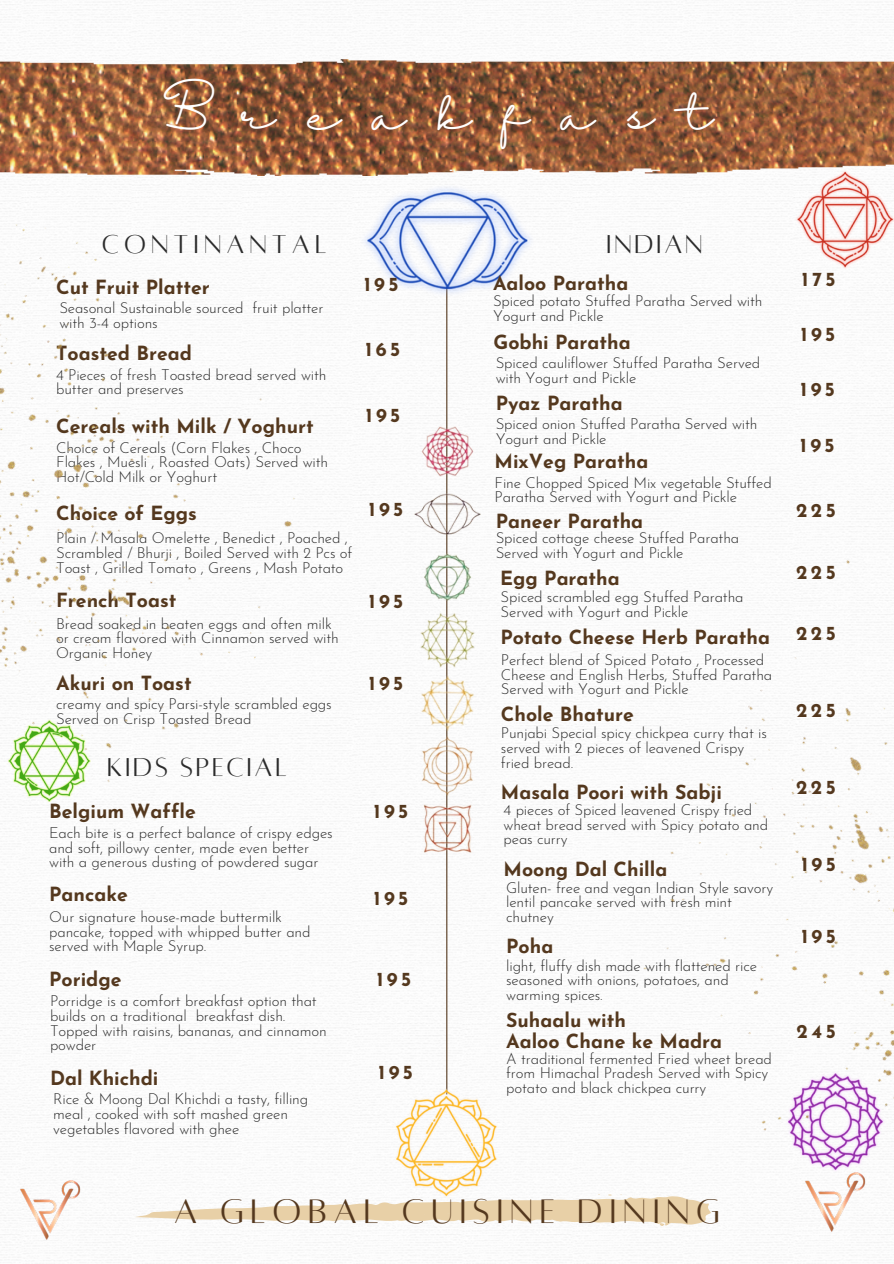
<style>
.page{position:relative;width:894px;height:1264px;background:#fff}
.page>*{position:absolute;margin:0;border:0;box-sizing:border-box;transform-origin:0 0}
.t1{font:40.8px "Halimun";letter-spacing:.8em;color:#fff}
.t2{font:37.5px "Alta regular";letter-spacing:.175em;color:#54381e}
.t3{font:28.5px "Alta regular";letter-spacing:.095em;color:#2b2b2b}
.t4{font:28.5px "Alta regular";letter-spacing:.175em;color:#2b2b2b}
.t5{font:700 19.5px/20.2px "Josefin Sans";color:#54381e}
.t6{font:300 15px/14.7px "Josefin Sans";letter-spacing:-.01em;color:#2b2b2b}
</style>
<div class="page">
<img style="left:0;top:34px;width:893px;height:142px">
<hr style="left:446px;top:288px;width:1px;height:805px;background:#54381e">
<img style="left:775px;top:167px;width:118px;height:104px">
<img style="left:393px;top:173px;width:140px;height:129px">
<img style="left:381px;top:1087px;width:131px;height:107px">
<svg style="left:135px;top:1194px;width:421px;height:31px"></svg>
<img style="left:8px;top:1168px;width:84px;height:83px">
<img style="left:0;top:61px;width:393px;height:854px">
<img style="left:556px;top:539px;width:337px;height:724px">
<img style="left:331px;top:405px;width:225px;height:488px">
<h4 class="t1" style="left:164px;top:92px;width:550px">Breakfast</h4>
<h4 class="t4" style="left:102px;top:230px;width:226px">CONTINANTAL</h4>
<p class="t5" style="left:56px;top:279px;width:155px">Cut Fruit Platter</p>
<p class="t6" style="left:59px;top:302px;width:266px">Seasonal Sustainable sourced fruit platter</p>
<h5 class="t6" style="left:59px;top:317px;width:100px">with 3-4 options</h5>
<p class="t5" style="left:56px;top:345px;width:137px">Toasted Bread</p>
<h5 class="t6" style="left:56px;top:368px;width:272px">4 Pieces of fresh Toasted bread served with butter and preserves</h5>
<h3 class="t5" style="left:56px;top:418px;width:259px">Cereals with Milk / Yoghurt</h3>
<h4 class="t6" style="left:56px;top:441px;width:273px">Choice of Cereals (Corn Flakes , Choco<br>Flakes , Muesli , Roasted Oats) Served with<br>Hot/Cold Milk or Yoghurt</h4>
<h5 class="t5" style="left:364px;top:275px;width:36px">195</h5>
<p class="t5" style="left:365px;top:341px;width:36px">165</p>
<h5 class="t5" style="left:366px;top:407px;width:36px">195</h5>
<h5 class="t5" style="left:56px;top:505px;width:142px">Choice of Eggs</h5>
<p class="t5" style="left:369px;top:501px;width:36px">195</p>
<p class="t6" style="left:56px;top:532px;width:297px">Plain / Masala Omelette , Benedict , Poached ,<br>Scrambled / Bhurji , Boiled Served with 2 Pcs of<br>Toast , Grilled Tomato , Greens , Mash Potato</p>
<h3 class="t5" style="left:56px;top:592px;width:122px">French Toast</h3>
<p class="t6" style="left:56px;top:617px;width:284px">Bread soaked in beaten eggs and often milk or cream flavored with Cinnamon served with<br>Organic Honey</p>
<p class="t5" style="left:56px;top:674px;width:137px">Akuri on Toast</p>
<h5 class="t6" style="left:56px;top:698px;width:277px">creamy and spicy Parsi-style scrambled eggs<br>Served on Crisp Toasted Bread</h5>
<h5 class="t3" style="left:107px;top:753px;width:181px">KIDS SPECIAL</h5>
<h5 class="t5" style="left:49px;top:803px;width:148px">Belgium Waffle</h5>
<p class="t6" style="left:49px;top:826px;width:285px">Each bite is a perfect balance of crispy edges and soft, pillowy center, made even better with a generous dusting of powdered sugar</p>
<p class="t5" style="left:49px;top:886px;width:80px">Pancake</p>
<h5 class="t6" style="left:49px;top:911px;width:263px">Our signature house-made buttermilk pancake, topped with whipped butter and served with Maple Syrup.</h5>
<h4 class="t5" style="left:49px;top:970px;width:74px">Poridge</h4>
<h4 class="t6" style="left:50px;top:995px;width:278px">Porridge is a comfort breakfast option that builds on a traditional breakfast dish.<br>Topped with raisins, bananas, and cinnamon powder</h4>
<h4 class="t5" style="left:50px;top:1069px;width:110px">Dal Khichdi</h4>
<h4 class="t6" style="left:53px;top:1093px;width:256px">Rice &amp; Moong Dal Khichdi a tasty, filling meal , cooked with soft mashed green vegetables flavored with ghee</h4>
<h5 class="t5" style="left:369px;top:592px;width:36px">195</h5>
<p class="t5" style="left:369px;top:674px;width:36px">195</p>
<p class="t5" style="left:373px;top:803px;width:36px">195</p>
<p class="t5" style="left:373px;top:890px;width:36px">195</p>
<h4 class="t5" style="left:376px;top:970px;width:36px">195</h4>
<h4 class="t5" style="left:378px;top:1063px;width:36px">195</h4>
<h4 class="t3" style="left:606px;top:230px;width:98px">INDIAN</h4>
<p class="t5" style="left:493px;top:274px;width:137px">Aaloo Paratha</p>
<p class="t6" style="left:493px;top:295px;width:271px">Spiced potato Stuffed Paratha Served with<br>Yogurt and Pickle</p>
<p class="t5" style="left:493px;top:334px;width:139px">Gobhi Paratha</p>
<h5 class="t6" style="left:495px;top:357px;width:266px">Spiced cauliflower Stuffed Paratha Served with Yogurt and Pickle</h5>
<p class="t5" style="left:495px;top:394px;width:128px">Pyaz Paratha</p>
<h5 class="t6" style="left:495px;top:418px;width:263px">Spiced onion Stuffed Paratha Served with<br>Yogurt and Pickle</h5>
<p class="t5" style="left:494px;top:453px;width:155px">MixVeg Paratha</p>
<h5 class="t6" style="left:494px;top:476px;width:279px">Fine Chopped Spiced Mix vegetable Stuffed<br>Paratha Served with Yogurt and Pickle</h5>
<p class="t5" style="left:495px;top:512px;width:149px">Paneer Paratha</p>
<h5 class="t6" style="left:495px;top:532px;width:245px">Spiced cottage cheese Stuffed Paratha<br>Served with Yogurt and Pickle</h5>
<p class="t5" style="left:500px;top:570px;width:121px">Egg Paratha</p>
<h4 class="t6" style="left:500px;top:591px;width:244px">Spiced scrambled egg Stuffed Paratha<br>Served with Yogurt and Pickle</h4>
<p class="t5" style="left:500px;top:629px;width:271px">Potato Cheese Herb Paratha</p>
<h5 class="t6" style="left:501px;top:654px;width:273px">Perfect blend of Spiced Potato , Processed<br>Cheese and English Herbs, Stuffed Paratha<br>Served with Yogurt and Pickle</h5>
<h4 class="t6" style="left:501px;top:727px;width:267px">Punjabi Special spicy chickpea curry that is served with 2 pieces of leavened Crispy fried bread.</h4>
<p class="t5" style="left:501px;top:783px;width:222px">Masala Poori with Sabji</p>
<h4 class="t6" style="left:503px;top:803px;width:266px">4 pieces of Spiced leavened Crispy fried wheat bread served with Spicy potato and peas curry</h4>
<h5 class="t5" style="left:503px;top:861px;width:165px">Moong Dal Chilla</h5>
<p class="t6" style="left:506px;top:881px;width:268px">Gluten- free and vegan Indian Style savory lentil pancake served with fresh mint chutney</p>
<h4 class="t5" style="left:506px;top:937px;width:49px">Poha</h4>
<h4 class="t6" style="left:506px;top:959px;width:252px">light, fluffy dish made with flattened rice seasoned with onions, potatoes, and warming spices.</h4>
<h4 class="t5" style="left:506px;top:1012px;width:217px">Suhaalu with<br>Aaloo Chane ke Madra</h4>
<h4 class="t6" style="left:506px;top:1052px;width:267px">A traditional fermented Fried wheet bread from Himachal Pradesh Served with Spicy potato and black chickpea curry</h4>
<h4 class="t5" style="left:501px;top:705px;width:134px">Chole Bhature</h4>
<h5 class="t5" style="left:801px;top:271px;width:35px">175</h5>
<h5 class="t5" style="left:800px;top:326px;width:36px">195</h5>
<p class="t5" style="left:800px;top:381px;width:36px">195</p>
<h5 class="t5" style="left:800px;top:436px;width:36px">195</h5>
<h4 class="t5" style="left:795px;top:502px;width:41px">225</h4>
<p class="t5" style="left:795px;top:563px;width:41px">225</p>
<h5 class="t5" style="left:795px;top:625px;width:41px">225</h5>
<p class="t5" style="left:795px;top:702px;width:41px">225</p>
<h4 class="t5" style="left:795px;top:779px;width:41px">225</h4>
<h5 class="t5" style="left:801px;top:856px;width:36px">195</h5>
<p class="t5" style="left:801px;top:927px;width:36px">195</p>
<p class="t5" style="left:796px;top:1022px;width:41px">245</p>
<p class="t2" style="left:174px;top:1192px;width:547px">A GLOBAL CUISINE DINING</p>
</div>
